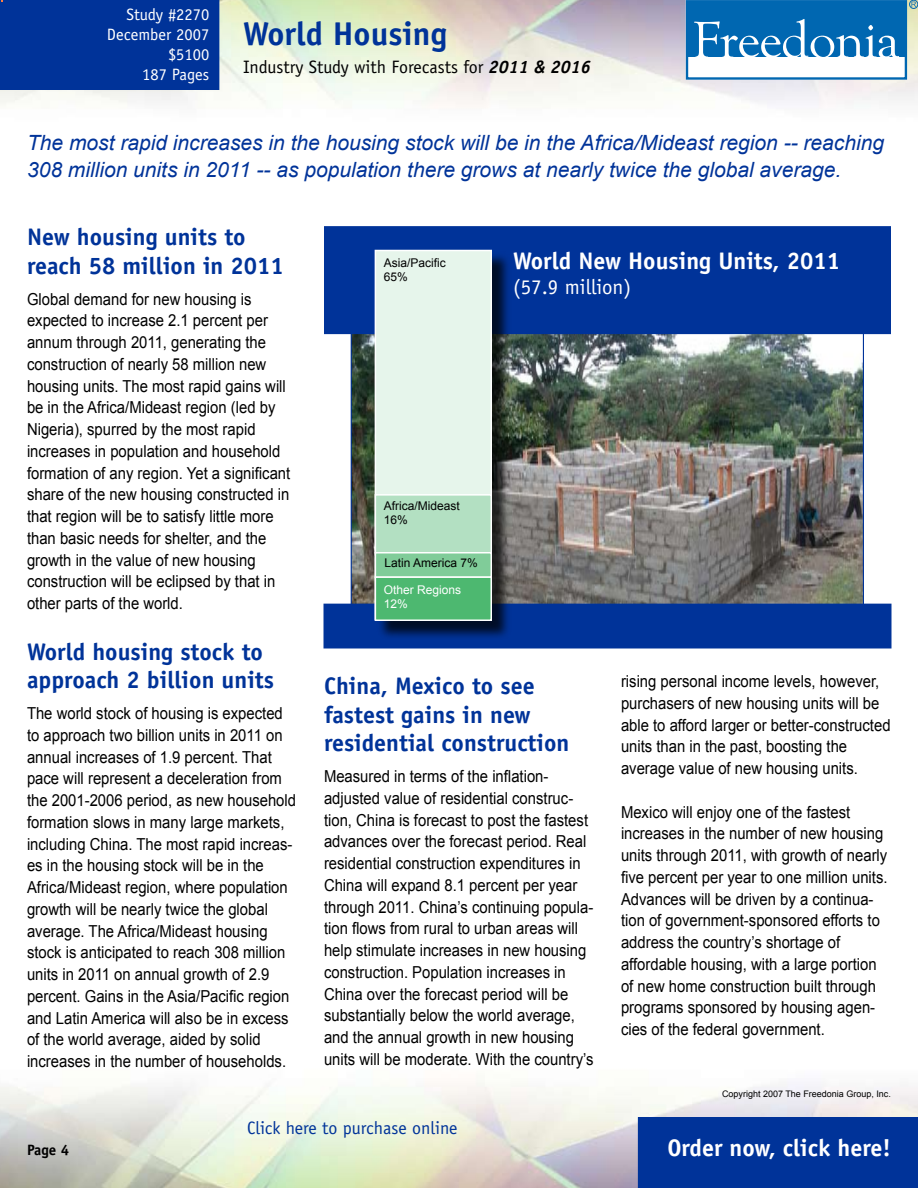
<style>
.page{position:relative;width:918px;height:1188px;background:#fff}
.page>*{position:absolute;margin:0;border:0;box-sizing:border-box;transform-origin:0 0}
.t1{font:700 33px "Officina Sans";color:#039}
.t2{font:700 24px/28.8px "Officina Sans";color:#039}
.t3{font:700 24px "Officina Sans";color:#fff}
.t4{font:italic 21px/27px "Arial";color:#039}
.t5{font:21px "Officina Sans";color:#fff}
.t6{font:18px "Officina Sans";color:#000}
.t7{font:18px "Officina Sans";color:#039}
.t8{font:16.5px/21.8px "Arial";color:#000;scale:.9 1}
.t9{font:16.5px/19.8px "Officina Sans";color:#fff;text-align:right}
.t10{font:700 15px "Officina Sans";color:#000}
.t11{font:12px/14.2px "Arial";color:#000}
.t12{font:12px/14.2px "Arial";color:#fff}
.t13{font:9px "Arial";color:#000}
.s1{font-weight:700;font-style:italic}
</style>
<div class="page">
<div style="left:638px;top:1117px;width:280px;height:71px;background:#039"></div>
<div style="left:686px;top:0;width:221px;height:80px;border:2px solid #0067b1"></div>
<div style="left:687px;top:1px;width:218px;height:56px;background:#0067b1"></div>
<svg style="left:694px;top:19px;width:205px;height:38px"></svg>
<div style="left:909px;top:0;width:9px;height:9px;border:1px solid #0067b1;border-radius:50%"></div>
<svg style="left:911px;top:2px;width:5px;height:5px"></svg>
<img style="left:353px;top:334px;width:509px;height:269px">
<div style="left:325px;top:227px;width:565px;height:106px;background:#039"></div>
<div style="left:324px;top:226px;width:567px;height:108px;border:2px solid #039"></div>
<div style="left:0;top:0;width:219px;height:90px;background:#039"></div>
<div style="left:324px;top:604px;width:567px;height:44px;background:#039"></div>
<div style="left:376px;top:251px;width:136px;height:389px;background:#000;opacity:.75"></div>
<div style="left:375px;top:250px;width:116px;height:369px;background:#e6f5eb"></div>
<div style="left:375px;top:250px;width:117px;height:370px;border:2px solid #fff"></div>
<div style="left:375px;top:495px;width:116px;height:58px;background:#b3e0c2"></div>
<div style="left:375px;top:494px;width:117px;height:60px;border:2px solid #fff"></div>
<div style="left:375px;top:553px;width:116px;height:24px;background:#80cc99"></div>
<div style="left:375px;top:552px;width:117px;height:26px;border:2px solid #fff"></div>
<div style="left:375px;top:577px;width:116px;height:43px;background:#4db870"></div>
<div style="left:375px;top:576px;width:117px;height:45px;border:2px solid #fff"></div>
<p class="t9" style="left:107px;top:5px;width:104px">Study #2270<br>December 2007 $5100<br>187 Pages</p>
<h1 class="t1" style="left:243px;top:13px;width:206px">World Housing</h1>
<p class="t6" style="left:243px;top:57px;width:349px">Industry Study with Forecasts for <span class="s1">2011 &amp; 2016</span></p>
<p class="t4" style="left:27px;top:130px;width:859px">The most rapid increases in the housing stock will be in the Africa/Mideast region -- reaching<br>308 million units in 2011 -- as population there grows at nearly twice the global average.</p>
<h2 class="t2" style="left:27px;top:222px;width:258px">New housing units to reach 58 million in 2011</h2>
<p class="t8" style="left:27px;top:288px;width:294px">Global demand for new housing is expected to increase 2.1 percent per annum through 2011, generating the construction of nearly 58 million new housing units. The most rapid gains will be in the Africa/Mideast region (led by Nigeria), spurred by the most rapid increases in population and household formation of any region. Yet a significant share of the new housing constructed in that region will be to satisfy little more than basic needs for shelter, and the growth in the value of new housing construction will be eclipsed by that in other parts of the world.</p>
<h2 class="t2" style="left:27px;top:637px;width:249px">World housing stock to approach 2 billion units</h2>
<p class="t8" style="left:27px;top:703px;width:301px">The world stock of housing is expected to approach two billion units in 2011 on annual increases of 1.9 percent. That pace will represent a deceleration from the 2001-2006 period, as new household formation slows in many large markets, including China. The most rapid increas&shy;es in the housing stock will be in the Africa/Mideast region, where population growth will be nearly twice the global average. The Africa/Mideast housing stock is anticipated to reach 308 million units in 2011 on annual growth of 2.9 percent. Gains in the Asia/Pacific region and Latin America will also be in excess of the world average, aided by solid increases in the number of households.</p>
<p class="t11" style="left:384px;top:256px;width:64px">Asia/Pacific<br>65%</p>
<h2 class="t3" style="left:513px;top:245px;width:329px">World New Housing Units, 2011</h2>
<p class="t5" style="left:513px;top:274px;width:120px">(57.9 million)</p>
<p class="t11" style="left:384px;top:499px;width:78px">Africa/Mideast<br>16%</p>
<p class="t11" style="left:384px;top:556px;width:95px">Latin America 7%</p>
<p class="t12" style="left:384px;top:583px;width:79px">Other Regions<br>12%</p>
<h2 class="t2" style="left:324px;top:671px;width:247px">China, Mexico to see fastest gains in new residential construction</h2>
<p class="t8" style="left:324px;top:766px;width:301px">Measured in terms of the inflation&shy;adjusted value of residential construc&shy;tion, China is forecast to post the fastest advances over the forecast period. Real residential construction expenditures in China will expand 8.1 percent per year through 2011. China’s continuing popula&shy;tion flows from rural to urban areas will help stimulate increases in new housing construction. Population increases in China over the forecast period will be substantially below the world average, and the annual growth in new housing units will be moderate. With the country’s</p>
<p class="t8" style="left:621px;top:671px;width:301px">rising personal income levels, however, purchasers of new housing units will be able to afford larger or better-constructed units than in the past, boosting the average value of new housing units.</p>
<p class="t8" style="left:621px;top:801px;width:298px">Mexico will enjoy one of the fastest increases in the number of new housing units through 2011, with growth of nearly five percent per year to one million units.<br>Advances will be driven by a continua&shy;tion of government-sponsored efforts to address the country’s shortage of affordable housing, with a large portion of new home construction built through programs sponsored by housing agen&shy;cies of the federal government.</p>
<p class="t13" style="left:722px;top:1088px;width:170px">Copyright 2007 The Freedonia Group, Inc.</p>
<p class="t7" style="left:247px;top:1117px;width:212px">Click here to purchase online</p>
<p class="t10" style="left:27px;top:1140px;width:31px">Page</p>
<h2 class="t3" style="left:667px;top:1133px;width:225px">Order now, click here!</h2>
</div>
